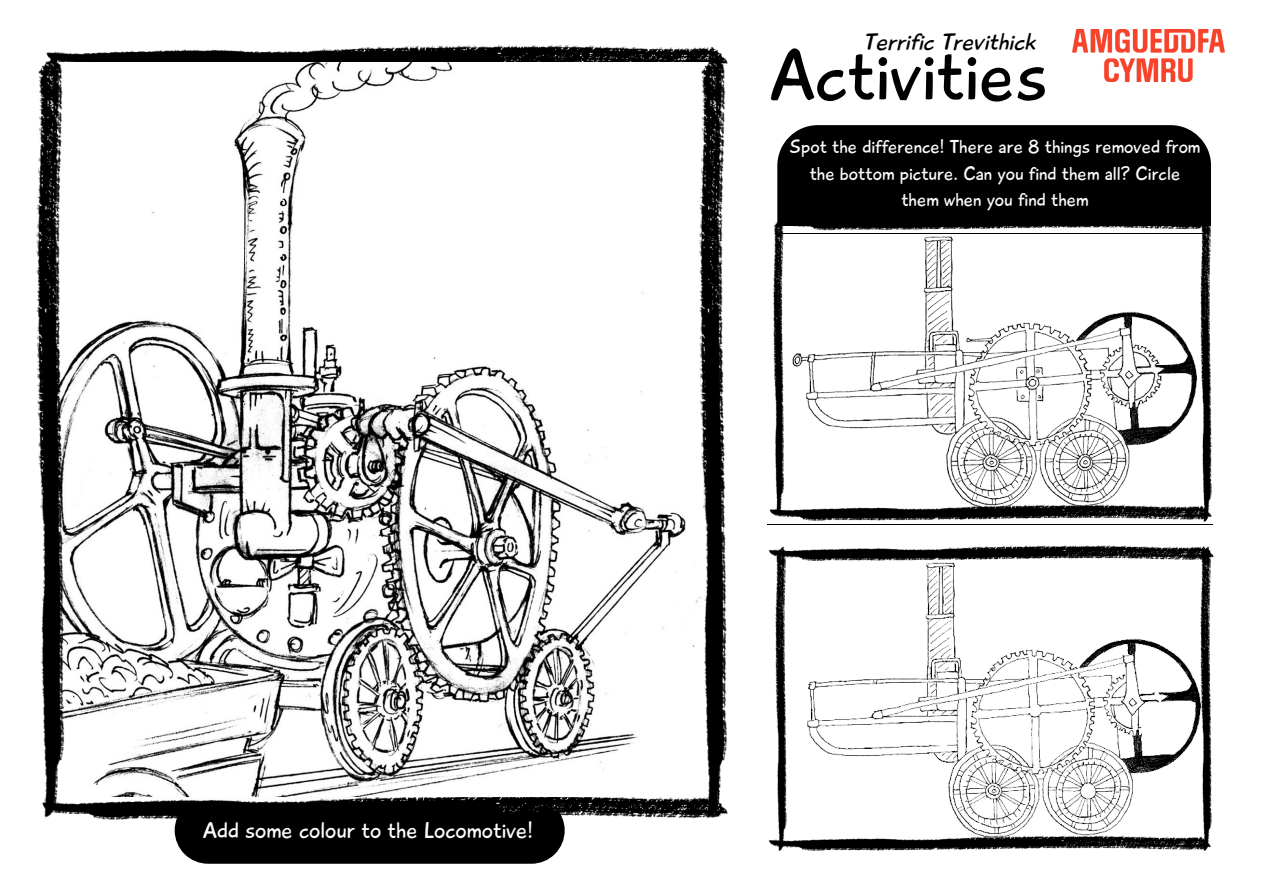
<style>
.page{position:relative;width:1263px;height:894px;background:#fff}
.page>*{position:absolute;margin:0;border:0;box-sizing:border-box;transform-origin:0 0}
.t1{font:75px "Playtime With Hot Toddies";color:#000}
.t2{font:italic 24.75px "Playtime With Hot Toddies";color:#000}
.t3{font:23.4px "Playtime With Hot Toddies";color:#fcfcfc}
.t4{font:19.35px/26.7px "Playtime With Hot Toddies";color:#fcfcfc;text-align:center}
</style>
<div class="page">
<div style="left:777px;top:125px;width:434px;height:271px;background:#000;border-radius:40px"></div>
<img style="left:791px;top:234px;width:409px;height:269px">
<svg style="left:786px;top:226px;width:414px;height:7px;background:#bababa"></svg>
<img style="left:807px;top:564px;width:393px;height:270px">
<svg style="left:769px;top:503px;width:431px;height:18px"></svg>
<svg style="left:773px;top:219px;width:13px;height:297px"></svg>
<svg style="left:1200px;top:226px;width:12px;height:296px"></svg>
<svg style="left:768px;top:545px;width:432px;height:19px"></svg>
<svg style="left:768px;top:834px;width:432px;height:17px"></svg>
<svg style="left:775px;top:545px;width:14px;height:306px"></svg>
<svg style="left:1200px;top:546px;width:14px;height:305px"></svg>
<svg style="left:46px;top:45px;width:674px;height:18px;fill:#000"></svg>
<div style="left:175px;top:825px;width:390px;height:38px;background:#000"></div>
<svg style="left:70px;top:796px;width:628px;height:29px;fill:#000"></svg>
<img style="left:70px;top:63px;width:628px;height:733px">
<svg style="left:36px;top:53px;width:34px;height:765px"></svg>
<svg style="left:698px;top:53px;width:30px;height:765px"></svg>
<img style="left:1072px;top:29px;width:152px;height:52px">
<h2 class="t2" style="left:863px;top:33px;width:174px">Terrific Trevithick</h2>
<h3 class="t1" style="left:770px;top:31px;width:278px">Activities</h3>
<p class="t4" style="left:789px;top:133px;width:412px">Spot the difference! There are 8 things removed from the bottom picture. Can you find them all? Circle them when you find them</p>
<p class="t3" style="left:203px;top:816px;width:331px">Add some colour to the Locomotive!</p>
</div>
